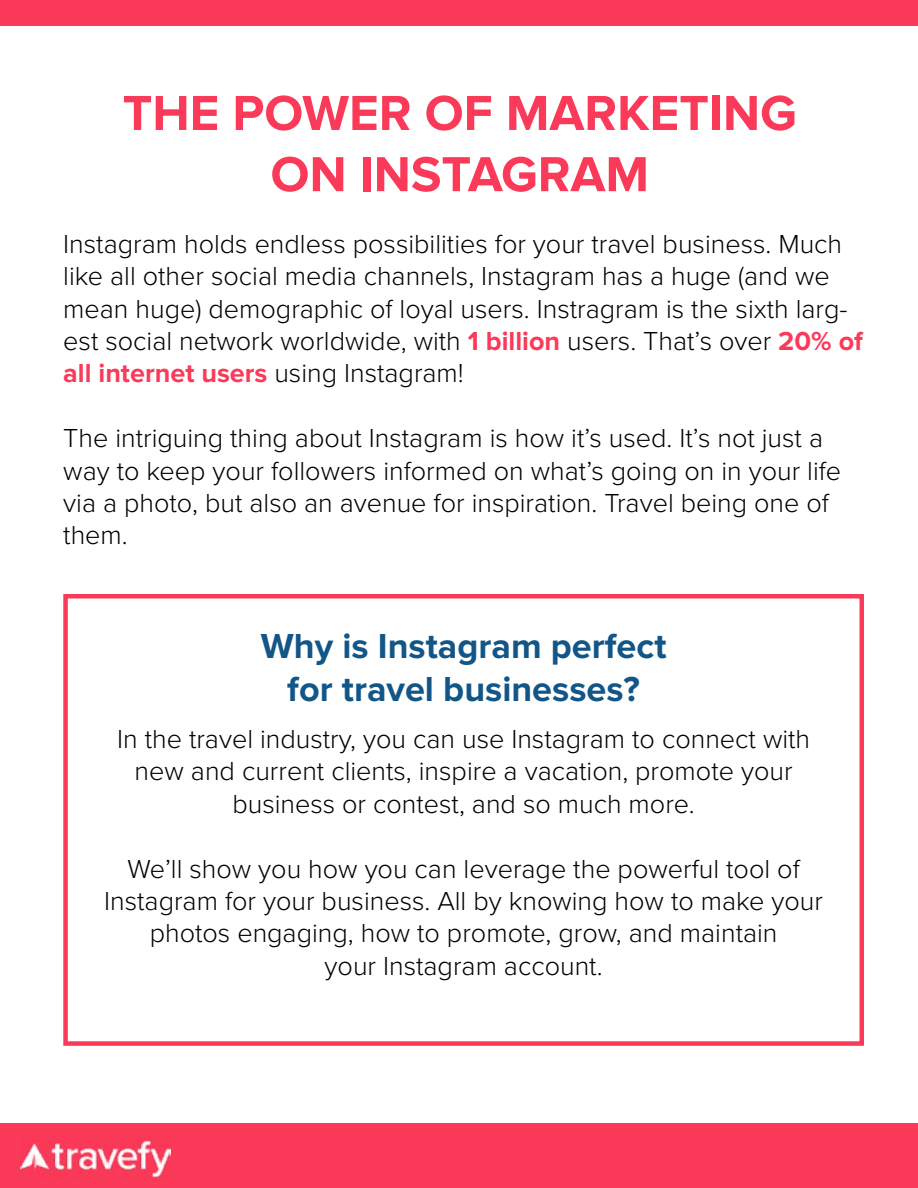
<style>
.page{position:relative;width:918px;height:1188px;background:#fff}
.page>*{position:absolute;margin:0;border:0;box-sizing:border-box;transform-origin:0 0}
.t1{font:700 51px/61.2px "Proxima Nova";color:#fb3958;text-align:center}
.t2{font:700 36px/43.2px "Proxima Nova";color:#125688;text-align:center}
.t3{font:300 27px/32.4px "Proxima Nova";color:#000}
.s1{font-weight:700;color:#fb3958}
</style>
<div class="page">
<div style="left:63px;top:594px;width:801px;height:452px;background:#fff;border:4px solid #fb3958"></div>
<div style="left:0;top:1123px;width:918px;height:65px;background:#fb3958"></div>
<img style="left:21px;top:1140px;width:149px;height:38px">
<div style="left:0;top:0;width:918px;height:25px;background:#fb3958"></div>
<h1 class="t1" style="left:123px;top:84px;width:676px">THE POWER OF MARKETING<br>ON INSTAGRAM</h1>
<p class="t3" style="left:63px;top:226px;width:801px">Instagram holds endless possibilities for your travel business. Much like all other social media channels, Instagram has a huge (and we mean huge) demographic of loyal users. Instragram is the sixth larg&shy;est social network worldwide, with <span class="s1">1 billion</span> users. That’s over <span class="s1">20% of all internet users</span> using Instagram!</p>
<p class="t3" style="left:63px;top:420px;width:779px">The intriguing thing about Instagram is how it’s used. It’s not just a way to keep your followers informed on what’s going on in your life via a photo, but also an avenue for inspiration. Travel being one of them.</p>
<h2 class="t2" style="left:261px;top:625px;width:407px">Why is Instagram perfect for travel businesses?</h2>
<p class="t3" style="left:117px;top:721px;width:695px;text-align:center">In the travel industry, you can use Instagram to connect with new and current clients, inspire a vacation, promote your business or contest, and so much more.</p>
<p class="t3" style="left:104px;top:851px;width:720px;text-align:center">We’ll show you how you can leverage the powerful tool of Instagram for your business. All by knowing how to make your photos engaging, how to promote, grow, and maintain<br>your Instagram account.</p>
</div>
